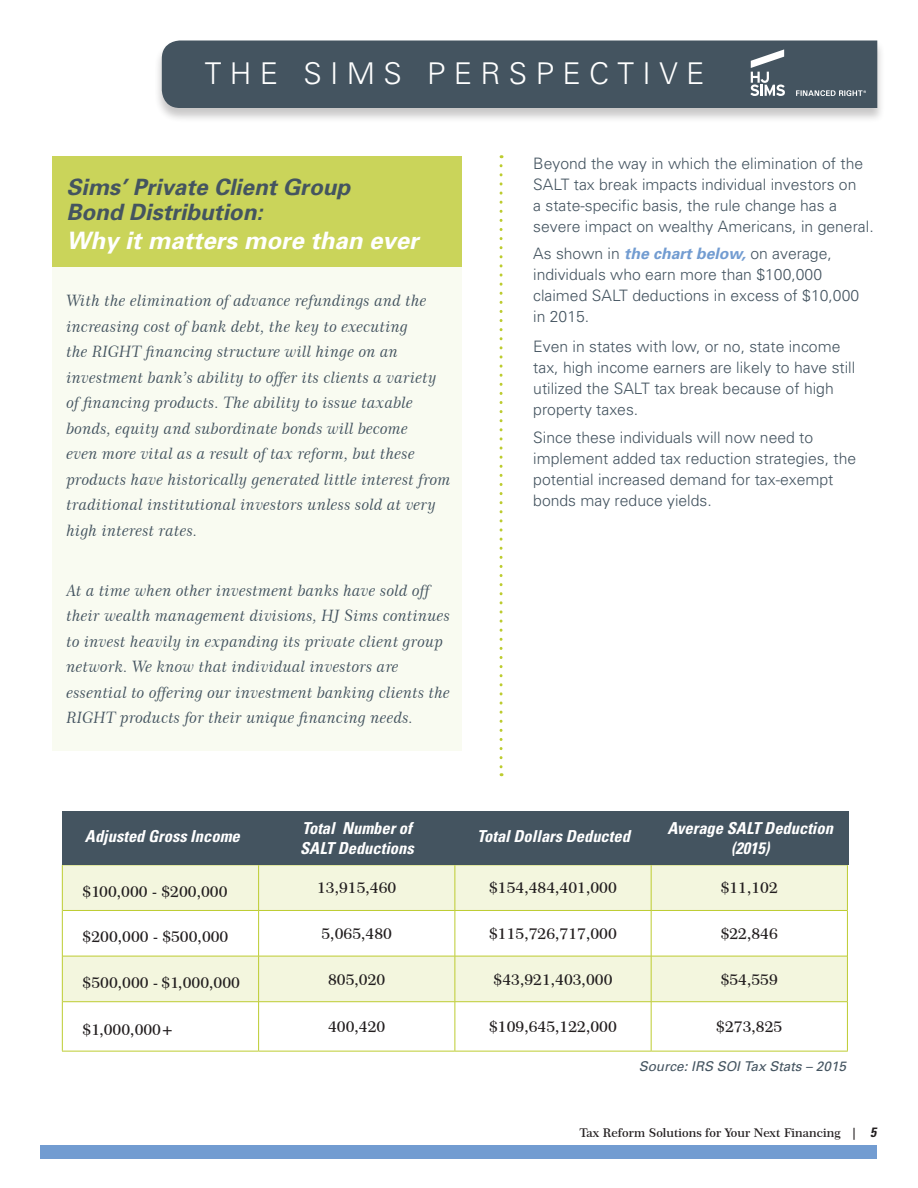
<style>
.page{position:relative;width:918px;height:1188px;background:#fff}
.page>*{position:absolute;margin:0;border:0;box-sizing:border-box;transform-origin:0 0}
.t1{font:300 30px "Univers";letter-spacing:.28em;color:#fff}
.Copy{font:italic 700 24px "Univers";color:#fff}
.Copy-2{font:italic 700 22.5px/25.5px "Univers";color:#445460}
.t2{font:italic 700 condensed 16.5px/19.5px "Univers";color:#fff}
.Copy-3{font:15.75px/25.5px "Century 751 BT Italic B";color:#445460}
.Copy-4{font:300 15.75px/21px "Univers";color:#445460}
.t3{font:600 15px "Century 751 BT";color:#231f20}
.t4{font:italic 13.5px "Univers";color:#445460}
.t5{font:600 12px "Century 751 BT";color:#231f20}
.s1{font-weight:700;font-style:italic;color:#729cd1}
.s2{font-family:"Univers";font-weight:700;font-style:italic;font-stretch:condensed;font-size:13.5px}
</style>
<div class="page">
<div style="left:154px;top:40px;width:731px;height:83px;background:#231f20;opacity:.25"></div>
<div style="left:162px;top:40px;width:715px;height:68px;background:#445460"></div>
<svg style="left:750px;top:49px;width:35px;height:47px"></svg>
<svg style="left:796px;top:90px;width:70px;height:6px"></svg>
<div style="left:52px;top:258px;width:410px;height:493px;background:#f9fbf1"></div>
<div style="left:52px;top:157px;width:410px;height:110px;background:#cad45a"></div>
<div style="left:40px;top:1145px;width:838px;height:14px;background:#729cd1"></div>
<svg style="left:500px;top:166px;width:3px;height:610px"></svg>
<svg style="left:63px;top:865px;width:784px;height:136px;fill:#f3f6de"></svg>
<hr style="left:62px;top:865px;width:1px;height:45px;background:#bdcc31">
<hr style="left:258px;top:865px;width:1px;height:45px;background:#bdcc31">
<hr style="left:455px;top:865px;width:1px;height:45px;background:#bdcc31">
<hr style="left:651px;top:865px;width:1px;height:45px;background:#bdcc31">
<hr style="left:847px;top:865px;width:1px;height:45px;background:#bdcc31">
<hr style="left:62px;top:910px;width:1px;height:46px;background:#bdcc31">
<hr style="left:258px;top:911px;width:1px;height:45px;background:#bdcc31">
<hr style="left:455px;top:911px;width:1px;height:45px;background:#bdcc31">
<hr style="left:651px;top:911px;width:1px;height:45px;background:#bdcc31">
<hr style="left:847px;top:910px;width:1px;height:46px;background:#bdcc31">
<hr style="left:62px;top:956px;width:1px;height:46px;background:#bdcc31">
<hr style="left:258px;top:956px;width:1px;height:46px;background:#bdcc31">
<hr style="left:455px;top:956px;width:1px;height:46px;background:#bdcc31">
<hr style="left:651px;top:956px;width:1px;height:46px;background:#bdcc31">
<hr style="left:847px;top:956px;width:1px;height:46px;background:#bdcc31">
<hr style="left:62px;top:1002px;width:1px;height:49px;background:#bdcc31">
<hr style="left:258px;top:1002px;width:1px;height:49px;background:#bdcc31">
<hr style="left:455px;top:1002px;width:1px;height:49px;background:#bdcc31">
<hr style="left:651px;top:1002px;width:1px;height:49px;background:#bdcc31">
<hr style="left:847px;top:1002px;width:1px;height:49px;background:#bdcc31">
<hr style="left:62px;top:1051px;width:197px;height:1px;background:#bdcc31">
<hr style="left:259px;top:1051px;width:196px;height:1px;background:#bdcc31">
<hr style="left:455px;top:1051px;width:196px;height:1px;background:#bdcc31">
<hr style="left:651px;top:1051px;width:197px;height:1px;background:#bdcc31">
<hr style="left:63px;top:910px;width:196px;height:1px;background:#bdcc31">
<hr style="left:259px;top:910px;width:196px;height:1px;background:#bdcc31">
<hr style="left:455px;top:910px;width:196px;height:1px;background:#bdcc31">
<hr style="left:651px;top:910px;width:196px;height:1px;background:#bdcc31">
<hr style="left:63px;top:956px;width:196px;height:1px;background:#bdcc31">
<hr style="left:259px;top:956px;width:196px;height:1px;background:#bdcc31">
<hr style="left:455px;top:956px;width:196px;height:1px;background:#bdcc31">
<hr style="left:651px;top:956px;width:196px;height:1px;background:#bdcc31">
<hr style="left:63px;top:1001px;width:196px;height:1px;background:#bdcc31">
<hr style="left:259px;top:1001px;width:196px;height:1px;background:#bdcc31">
<hr style="left:455px;top:1001px;width:196px;height:1px;background:#bdcc31">
<hr style="left:651px;top:1001px;width:196px;height:1px;background:#bdcc31">
<div style="left:62px;top:811px;width:787px;height:54px;background:#445460"></div>
<p class="t1" style="left:205px;top:55px;width:501px">THE SIMS PERSPECTIVE</p>
<p class="Copy-2" style="left:66px;top:174px;width:285px">Sims’ Private Client Group<br>Bond Distribution:</p>
<p class="Copy" style="left:66px;top:226px;width:354px">Why it matters more than ever</p>
<p class="Copy-3" style="left:66px;top:288px;width:386px">With the elimination of advance refundings and the increasing cost of bank debt, the key to executing<br>the RIGHT financing structure will hinge on an investment bank’s ability to offer its clients a variety of financing products. The ability to issue taxable bonds, equity and subordinate bonds will become<br>even more vital as a result of tax reform, but these products have historically generated little interest from traditional institutional investors unless sold at very high interest rates.</p>
<p class="Copy-3" style="left:66px;top:577px;width:385px">At a time when other investment banks have sold off their wealth management divisions, HJ Sims continues to invest heavily in expanding its private client group network. We know that individual investors are essential to offering our investment banking clients the RIGHT products for their unique financing needs.</p>
<p class="Copy-4" style="left:533px;top:153px;width:342px">Beyond the way in which the elimination of the SALT tax break impacts individual investors on<br>a state-specific basis, the rule change has a severe impact on wealthy Americans, in general.</p>
<p class="Copy-4" style="left:533px;top:243px;width:327px">As shown in <span class="s1">the chart below,</span> on average, individuals who earn more than $100,000 claimed SALT deductions in excess of $10,000 in 2015.</p>
<p class="Copy-4" style="left:533px;top:336px;width:324px">Even in states with low, or no, state income tax, high income earners are likely to have still utilized the SALT tax break because of high property taxes.</p>
<p class="Copy-4" style="left:533px;top:427px;width:324px">Since these individuals will now need to implement added tax reduction strategies, the potential increased demand for tax-exempt bonds may reduce yields.</p>
<p class="t2" style="left:85px;top:826px;width:156px">Adjusted Gross Income</p>
<p class="t2" style="left:300px;top:819px;width:115px">Total Number of<br>SALT Deductions</p>
<p class="t2" style="left:477px;top:826px;width:154px">Total Dollars Deducted</p>
<p class="t2" style="left:667px;top:819px;width:167px">Average SALT Deduction</p>
<p class="t2" style="left:731px;top:838px;width:40px">(2015)</p>
<p class="t3" style="left:83px;top:882px;width:146px">$100,000 - $200,000</p>
<p class="t3" style="left:317px;top:879px;width:81px">13,915,460</p>
<p class="t3" style="left:489px;top:879px;width:129px">$154,484,401,000</p>
<p class="t3" style="left:721px;top:879px;width:59px">$11,102</p>
<p class="t3" style="left:83px;top:928px;width:147px">$200,000 - $500,000</p>
<p class="t3" style="left:322px;top:925px;width:72px">5,065,480</p>
<p class="t3" style="left:489px;top:925px;width:129px">$115,726,717,000</p>
<p class="t3" style="left:721px;top:925px;width:59px">$22,846</p>
<p class="t3" style="left:83px;top:974px;width:159px">$500,000 - $1,000,000</p>
<p class="t3" style="left:328px;top:970px;width:59px">805,020</p>
<p class="t3" style="left:494px;top:970px;width:120px">$43,921,403,000</p>
<p class="t3" style="left:721px;top:970px;width:59px">$54,559</p>
<p class="t3" style="left:83px;top:1021px;width:93px">$1,000,000+</p>
<p class="t3" style="left:328px;top:1018px;width:59px">400,420</p>
<p class="t3" style="left:489px;top:1018px;width:129px">$109,645,122,000</p>
<p class="t3" style="left:716px;top:1018px;width:68px">$273,825</p>
<p class="t4" style="left:639px;top:1058px;width:209px">Source: IRS SOI Tax Stats – 2015</p>
<p class="t5" style="left:579px;top:1125px;width:298px">Tax Reform Solutions for Your Next Financing | <span class="s2">5</span></p>
</div>
